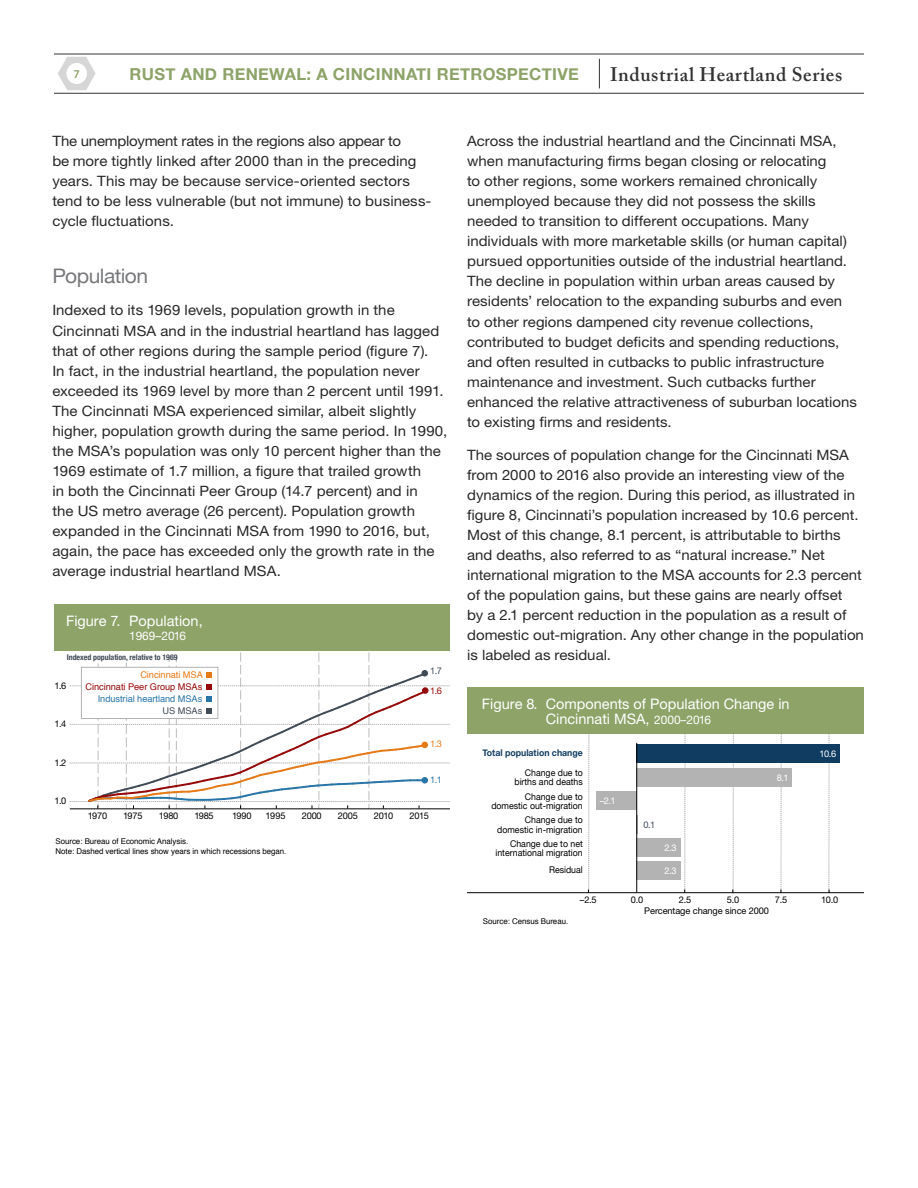
<style>
.page{position:relative;width:918px;height:1188px;background:#fff}
.page>*{position:absolute;margin:0;border:0;box-sizing:border-box;transform-origin:0 0}
.t1{font:19.95px "Helvetica Neue";letter-spacing:-.025em;color:#77787b;scale:1.05 1}
.t2{font:600 19.5px "Adobe Caslon Pro";letter-spacing:.03em;color:#333}
.t3{font:700 16.5px "Helvetica Neue";letter-spacing:.02em;color:#8da368}
.t4{font:14.55px/14.5px "Helvetica Neue";color:#fff}
.t5{font:14.25px/20px "Helvetica Neue";color:#292829;scale:1.05 1}
.t6{font:600 12px "Myriad Pro";color:#8da368}
.t7{font:11.85px "Helvetica Neue";color:#fff}
.t8{font:9.3px/9.3px "Helvetica Neue";color:#000;text-align:right;scale:.95 1}
.t9{font:9.3px "Helvetica Neue";letter-spacing:-.025em;color:#000}
.t10{font:9.3px "Helvetica";letter-spacing:-.005em;color:#960909}
.t11{font:9.3px "Helvetica";letter-spacing:-.005em;color:#2875a8}
.t12{font:700 9.3px "Helvetica Neue";color:#103c62;scale:.95 1}
.t13{font:9.3px "Helvetica Neue";color:#fff}
.t14{font:9.3px "Helvetica";letter-spacing:-.005em;color:#e67a17}
.t15{font:9.3px "Helvetica Neue";color:#414b56}
.t16{font:9.3px "Helvetica";letter-spacing:-.005em;color:#414b56}
.t17{font:9.3px "Helvetica Neue";color:#2875a8}
.t18{font:9.3px "Helvetica Neue";color:#960909}
.t19{font:9.3px "Helvetica Neue";color:#e67a17}
.t20{font:7.95px/10.5px "Helvetica";letter-spacing:-.005em;color:#000}
.t21{font:700 condensed 7.95px "Helvetica Neue";letter-spacing:-.005em;color:#414b56}
.s1{font-size:11.85px}
</style>
<div class="page">
<svg style="left:599px;top:59px;width:1px;height:29px"></svg>
<svg style="left:58px;top:57px;width:38px;height:33px"></svg>
<hr style="left:54px;top:54px;width:810px;height:1px;background:#333">
<hr style="left:54px;top:93px;width:810px;height:1px;background:#333">
<hr style="left:70px;top:809px;width:379px;height:1px;background:#000">
<div style="left:54px;top:604px;width:395px;height:47px;background:#8da368"></div>
<svg style="left:70px;top:652px;width:379px;height:157px"></svg>
<div style="left:636px;top:862px;width:45px;height:18px;background:#b3b3b3"></div>
<div style="left:636px;top:838px;width:45px;height:19px;background:#b3b3b3"></div>
<svg style="left:637px;top:815px;width:1px;height:18px"></svg>
<div style="left:596px;top:792px;width:40px;height:18px;background:#b3b3b3"></div>
<div style="left:636px;top:768px;width:156px;height:18px;background:#b3b3b3"></div>
<div style="left:636px;top:745px;width:204px;height:18px;background:#103c62"></div>
<hr style="left:467px;top:892px;width:397px;height:1px;background:#000">
<div style="left:467px;top:688px;width:397px;height:46px;background:#8da368"></div>
<svg style="left:588px;top:734px;width:1px;height:159px"></svg>
<svg style="left:829px;top:734px;width:1px;height:159px"></svg>
<svg style="left:684px;top:734px;width:2px;height:159px"></svg>
<svg style="left:733px;top:734px;width:1px;height:160px"></svg>
<svg style="left:781px;top:734px;width:1px;height:159px"></svg>
<hr style="left:636px;top:743px;width:1px;height:150px;background:#000">
<p class="t6" style="left:73px;top:66px;width:8px">7</p>
<p class="t3" style="left:130px;top:64px;width:451px">RUST AND RENEWAL: A CINCINNATI RETROSPECTIVE</p>
<h2 class="t2" style="left:610px;top:63px;width:234px">Industrial Heartland Series</h2>
<p class="t5" style="left:52px;top:131px;width:363px">The unemployment rates in the regions also appear to<br>be more tightly linked after 2000 than in the preceding years. This may be because service-oriented sectors tend to be less vulnerable (but not immune) to business&shy;cycle fluctuations.</p>
<h1 class="t1" style="left:52px;top:264px;width:93px">Population</h1>
<p class="t5" style="left:52px;top:300px;width:378px">Indexed to its 1969 levels, population growth in the Cincinnati MSA and in the industrial heartland has lagged that of other regions during the sample period (figure 7).<br>In fact, in the industrial heartland, the population never exceeded its 1969 level by more than 2 percent until 1991.<br>The Cincinnati MSA experienced similar, albeit slightly higher, population growth during the same period. In 1990, the MSA’s population was only 10 percent higher than the 1969 estimate of 1.7 million, a figure that trailed growth<br>in both the Cincinnati Peer Group (14.7 percent) and in<br>the US metro average (26 percent). Population growth expanded in the Cincinnati MSA from 1990 to 2016, but, again, the pace has exceeded only the growth rate in the average industrial heartland MSA.</p>
<p class="t4" style="left:66px;top:613px;width:138px">Figure 7. Population,</p>
<p class="t7" style="left:129px;top:628px;width:58px">1969–2016</p>
<p class="t14" style="left:140px;top:668px;width:64px">Cincinnati MSA</p>
<p class="t10" style="left:86px;top:680px;width:118px">Cincinnati Peer Group MSAs</p>
<p class="t11" style="left:98px;top:692px;width:106px">Industrial heartland MSAs</p>
<p class="t16" style="left:163px;top:704px;width:41px">US MSAs</p>
<p class="t21" style="left:67px;top:652px;width:113px">Indexed population, relative to 1969</p>
<p class="t9" style="left:54px;top:680px;width:13px">1.6</p>
<p class="t9" style="left:54px;top:718px;width:13px">1.4</p>
<p class="t9" style="left:54px;top:757px;width:13px">1.2</p>
<p class="t9" style="left:54px;top:795px;width:13px">1.0</p>
<p class="t15" style="left:430px;top:665px;width:13px">1.7</p>
<p class="t18" style="left:430px;top:685px;width:13px">1.6</p>
<p class="t19" style="left:430px;top:738px;width:13px">1.3</p>
<p class="t17" style="left:430px;top:774px;width:13px">1.1</p>
<p class="t9" style="left:88px;top:810px;width:21px">1970</p>
<p class="t9" style="left:123px;top:810px;width:21px">1975</p>
<p class="t9" style="left:159px;top:810px;width:21px">1980</p>
<p class="t9" style="left:194px;top:810px;width:21px">1985</p>
<p class="t9" style="left:232px;top:810px;width:21px">1990</p>
<p class="t9" style="left:266px;top:810px;width:22px">1995</p>
<p class="t9" style="left:302px;top:810px;width:21px">2000</p>
<p class="t9" style="left:338px;top:810px;width:21px">2005</p>
<p class="t9" style="left:374px;top:810px;width:21px">2010</p>
<p class="t9" style="left:410px;top:810px;width:21px">2015</p>
<p class="t20" style="left:56px;top:836px;width:232px">Source: Bureau of Economic Analysis.<br>Note: Dashed vertical lines show years in which recessions began.</p>
<p class="t5" style="left:467px;top:131px;width:373px">Across the industrial heartland and the Cincinnati MSA, when manufacturing firms began closing or relocating<br>to other regions, some workers remained chronically unemployed because they did not possess the skills needed to transition to different occupations. Many individuals with more marketable skills (or human capital) pursued opportunities outside of the industrial heartland.<br>The decline in population within urban areas caused by residents’ relocation to the expanding suburbs and even to other regions dampened city revenue collections, contributed to budget deficits and spending reductions, and often resulted in cutbacks to public infrastructure maintenance and investment. Such cutbacks further enhanced the relative attractiveness of suburban locations to existing firms and residents.</p>
<p class="t5" style="left:467px;top:444px;width:379px">The sources of population change for the Cincinnati MSA from 2000 to 2016 also provide an interesting view of the dynamics of the region. During this period, as illustrated in figure 8, Cincinnati’s population increased by 10.6 percent.<br>Most of this change, 8.1 percent, is attributable to births and deaths, also referred to as “natural increase.” Net international migration to the MSA accounts for 2.3 percent of the population gains, but these gains are nearly offset<br>by a 2.1 percent reduction in the population as a result of domestic out-migration. Any other change in the population is labeled as residual.</p>
<p class="t4" style="left:546px;top:697px;width:245px;text-indent:-64px">Figure 8. Components of Population Change in<br>Cincinnati MSA, <span class="s1">2000–2016</span></p>
<p class="t12" style="left:483px;top:746px;width:107px">Total population change</p>
<p class="t8" style="left:514px;top:768px;width:73px">Change due to births and deaths</p>
<p class="t8" style="left:491px;top:792px;width:98px">Change due to domestic out-migration</p>
<p class="t8" style="left:497px;top:815px;width:92px">Change due to domestic in-migration</p>
<p class="t8" style="left:496px;top:839px;width:93px">Change due to net international migration</p>
<p class="t8" style="left:549px;top:865px;width:37px">Residual</p>
<p class="t13" style="left:777px;top:772px;width:13px">8.1</p>
<p class="t13" style="left:600px;top:795px;width:18px">–2.1</p>
<p class="t15" style="left:643px;top:819px;width:13px">0.1</p>
<p class="t13" style="left:665px;top:842px;width:13px">2.3</p>
<p class="t13" style="left:665px;top:865px;width:13px">2.3</p>
<p class="t13" style="left:820px;top:749px;width:18px">10.6</p>
<p class="t20" style="left:483px;top:916px;width:87px">Source: Census Bureau.</p>
<p class="t9" style="left:580px;top:894px;width:18px">–2.5</p>
<p class="t9" style="left:631px;top:894px;width:14px">0.0</p>
<p class="t9" style="left:679px;top:894px;width:14px">2.5</p>
<p class="t9" style="left:727px;top:894px;width:14px">5.0</p>
<p class="t9" style="left:775px;top:894px;width:14px">7.5</p>
<p class="t9" style="left:821px;top:894px;width:19px">10.0</p>
<p class="t9" style="left:644px;top:905px;width:126px">Percentage change since 2000</p>
</div>
